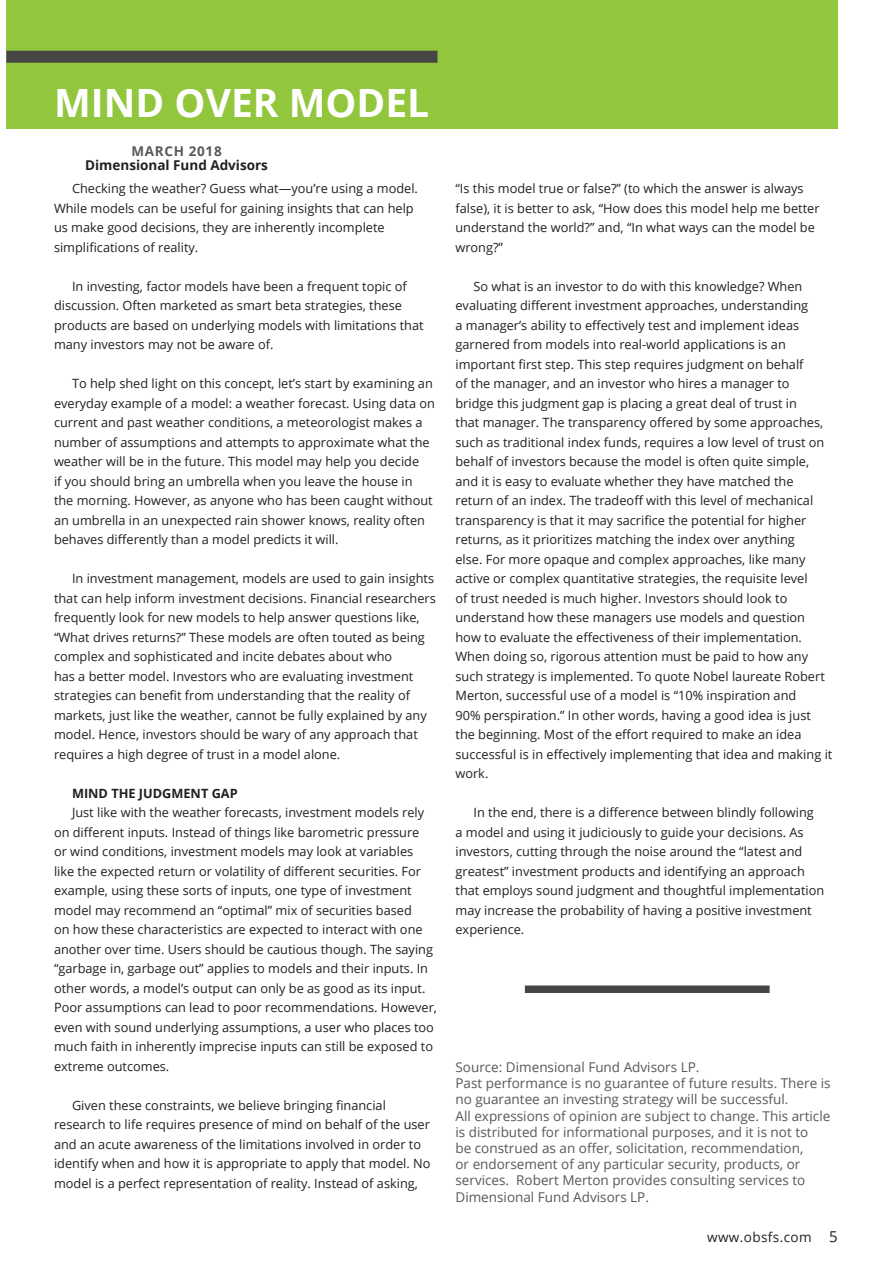
<style>
.page{position:relative;width:893px;height:1263px;background:#fff}
.page>*{position:absolute;margin:0;border:0;box-sizing:border-box;transform-origin:0 0}
.Title_2{font:700 39px "Open Sans";color:#fff}
.Paragraph___tab{font:13.5px/16.2px "Open Sans";color:#57585a}
.t1{font:700 13.5px "Open Sans";color:#231f20}
.t2{font:13.5px "Open Sans";letter-spacing:.03em;color:#231f20}
.t3{font:700 13.5px "Open Sans";letter-spacing:.05em;color:#57585a}
.Paragraph___tab-2{font:12.75px/19.5px "Open Sans";color:#231f20}
.Paragraph___tab-3{font:700 12.75px "Open Sans";color:#231f20}
.s1{font-size:15px}
</style>
<div class="page">
<div style="left:6px;top:0;width:832px;height:128px;background:#92c63d"></div>
<div style="left:6px;top:51px;width:431px;height:12px;background:#474646"></div>
<div style="left:525px;top:985px;width:245px;height:8px;background:#474646"></div>
<p class="Title_2" style="left:54px;top:75px;width:377px">MIND OVER MODEL</p>
<p class="t3" style="left:131px;top:142px;width:92px">MARCH 2018</p>
<p class="t1" style="left:85px;top:155px;width:184px">Dimensional Fund Advisors</p>
<p class="Paragraph___tab-2" style="left:54px;top:179px;width:366px;text-indent:18px">Checking the weather? Guess what—you’re using a model.<br>While models can be useful for gaining insights that can help us make good decisions, they are inherently incomplete simplifications of reality.</p>
<p class="Paragraph___tab-2" style="left:54px;top:276px;width:371px;text-indent:18px">In investing, factor models have been a frequent topic of discussion. Often marketed as smart beta strategies, these products are based on underlying models with limitations that many investors may not be aware of.</p>
<p class="Paragraph___tab-2" style="left:54px;top:374px;width:382px;text-indent:18px">To help shed light on this concept, let’s start by examining an everyday example of a model: a weather forecast. Using data on current and past weather conditions, a meteorologist makes a number of assumptions and attempts to approximate what the weather will be in the future. This model may help you decide<br>if you should bring an umbrella when you leave the house in the morning. However, as anyone who has been caught without an umbrella in an unexpected rain shower knows, reality often behaves differently than a model predicts it will.</p>
<p class="Paragraph___tab-2" style="left:54px;top:568px;width:383px;text-indent:18px">In investment management, models are used to gain insights that can help inform investment decisions. Financial researchers frequently look for new models to help answer questions like, “What drives returns?” These models are often touted as being complex and sophisticated and incite debates about who<br>has a better model. Investors who are evaluating investment strategies can benefit from understanding that the reality of markets, just like the weather, cannot be fully explained by any model. Hence, investors should be wary of any approach that requires a high degree of trust in a model alone.</p>
<p class="Paragraph___tab-3" style="left:72px;top:784px;width:167px">MIND THE JUDGMENT GAP</p>
<p class="Paragraph___tab-2" style="left:54px;top:802px;width:384px;text-indent:18px">Just like with the weather forecasts, investment models rely on different inputs. Instead of things like barometric pressure<br>or wind conditions, investment models may look at variables<br>like the expected return or volatility of different securities. For example, using these sorts of inputs, one type of investment model may recommend an “optimal” mix of securities based<br>on how these characteristics are expected to interact with one another over time. Users should be cautious though. The saying “garbage in, garbage out” applies to models and their inputs. In other words, a model’s output can only be as good as its input.<br>Poor assumptions can lead to poor recommendations. However, even with sound underlying assumptions, a user who places too much faith in inherently imprecise inputs can still be exposed to extreme outcomes.</p>
<p class="Paragraph___tab-2" style="left:54px;top:1095px;width:378px;text-indent:18px">Given these constraints, we believe bringing financial research to life requires presence of mind on behalf of the user and an acute awareness of the limitations involved in order to identify when and how it is appropriate to apply that model. No model is a perfect representation of reality. Instead of asking,</p>
<p class="Paragraph___tab-2" style="left:455px;top:178px;width:366px">“Is this model true or false?” (to which the answer is always false), it is better to ask, “How does this model help me better understand the world?” and, “In what ways can the model be wrong?”</p>
<p class="Paragraph___tab-2" style="left:455px;top:276px;width:378px;text-indent:18px">So what is an investor to do with this knowledge? When evaluating different investment approaches, understanding<br>a manager’s ability to effectively test and implement ideas garnered from models into real-world applications is an important first step. This step requires judgment on behalf<br>of the manager, and an investor who hires a manager to<br>bridge this judgment gap is placing a great deal of trust in<br>that manager. The transparency offered by some approaches, such as traditional index funds, requires a low level of trust on behalf of investors because the model is often quite simple, and it is easy to evaluate whether they have matched the return of an index. The tradeoff with this level of mechanical transparency is that it may sacrifice the potential for higher returns, as it prioritizes matching the index over anything<br>else. For more opaque and complex approaches, like many active or complex quantitative strategies, the requisite level<br>of trust needed is much higher. Investors should look to understand how these managers use models and question how to evaluate the effectiveness of their implementation.<br>When doing so, rigorous attention must be paid to how any such strategy is implemented. To quote Nobel laureate Robert Merton, successful use of a model is “10% inspiration and<br>90% perspiration.” In other words, having a good idea is just the beginning. Most of the effort required to make an idea successful is in effectively implementing that idea and making it work.</p>
<p class="Paragraph___tab-2" style="left:455px;top:802px;width:370px;text-indent:18px">In the end, there is a difference between blindly following<br>a model and using it judiciously to guide your decisions. As investors, cutting through the noise around the “latest and greatest” investment products and identifying an approach that employs sound judgment and thoughtful implementation may increase the probability of having a positive investment experience.</p>
<p class="Paragraph___tab" style="left:455px;top:1059px;width:245px">Source: Dimensional Fund Advisors LP.</p>
<p class="Paragraph___tab" style="left:455px;top:1075px;width:377px">Past performance is no guarantee of future results. There is no guarantee an investing strategy will be successful.</p>
<p class="Paragraph___tab" style="left:455px;top:1107px;width:376px">All expressions of opinion are subject to change. This article is distributed for informational purposes, and it is not to<br>be construed as an offer, solicitation, recommendation,<br>or endorsement of any particular security, products, or services. Robert Merton provides consulting services to Dimensional Fund Advisors LP.</p>
<p class="t2" style="left:707px;top:1228px;width:132px">www.obsfs.com <span class="s1">5</span></p>
</div>
